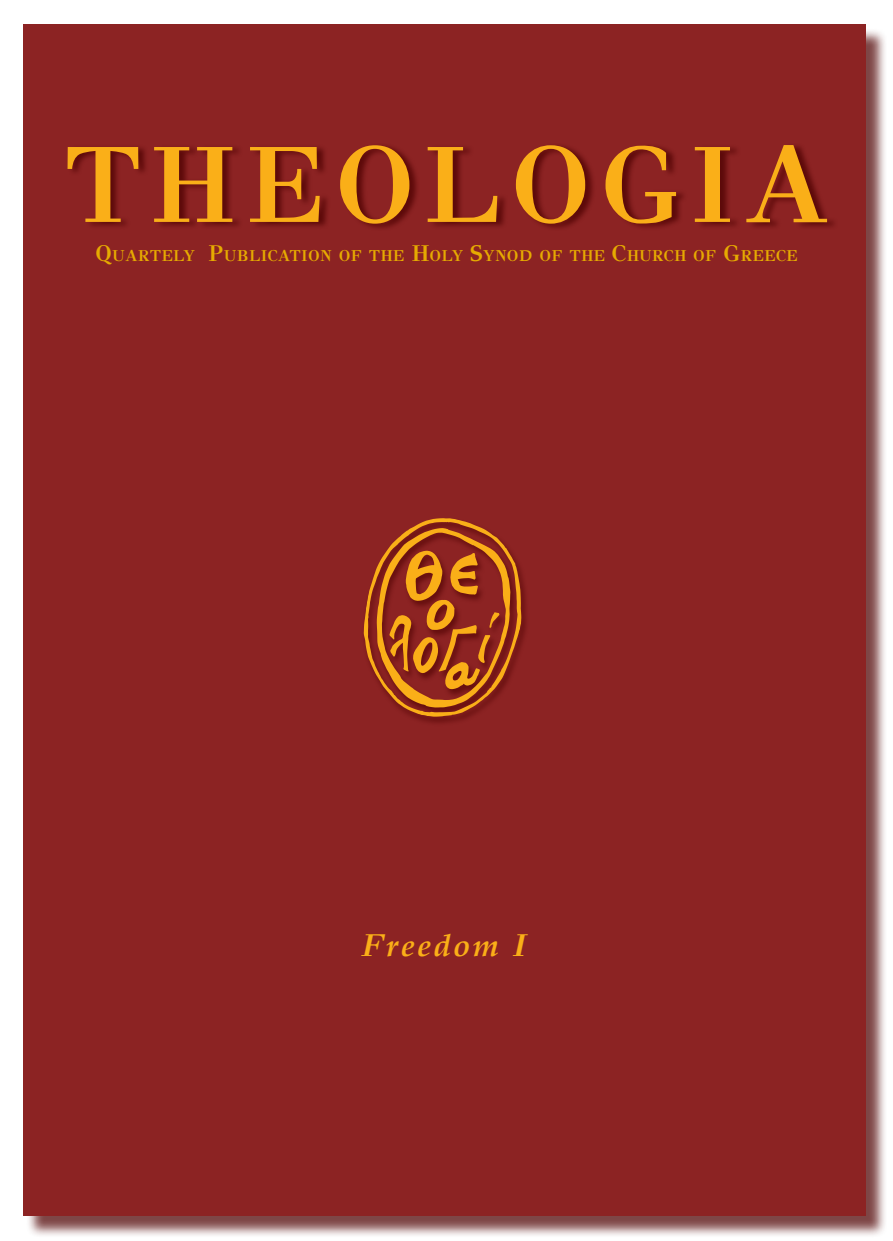
<style>
.page{position:relative;width:893px;height:1241px;background:#fff}
.page>*{position:absolute;margin:0;border:0;box-sizing:border-box;transform-origin:0 0}
.t1{font:700 108.5px "GFS Didot";letter-spacing:.075em;color:#faaf18}
.t2{font:italic 700 31.5px "GFS Didot";letter-spacing:.07em;color:#faaf18}
.t3{font:700 15.75px "GFS Didot";letter-spacing:.02em;color:#e6ab01}
.s1{font-size:22.75px}
</style>
<div class="page">
<div style="left:25px;top:28px;width:862px;height:1209px;background:#4f0202;opacity:.73"></div>
<div style="left:23px;top:25px;width:842px;height:1190px;background:#8c2323"></div>
<div style="left:68px;top:143px;width:771px;height:89px;background:#4f0202;opacity:.77"></div>
<div style="left:361px;top:518px;width:168px;height:208px;background:#4f0202;opacity:.65"></div>
<svg style="left:364px;top:518px;width:157px;height:198px"></svg>
<p class="t1" style="left:63px;top:97px;width:768px">ΤΗΕΟLOGIA</p>
<p class="t3" style="left:95px;top:242px;width:704px"><span class="s1">Q</span>UARTELY <span class="s1">P</span>UBLICATION OF THE <span class="s1">H</span>OLY <span class="s1">S</span>YNOD OF THE <span class="s1">C</span>HURCH OF <span class="s1">G</span>REECE</p>
<p class="t2" style="left:360px;top:918px;width:169px">Freedom I</p>
</div>
